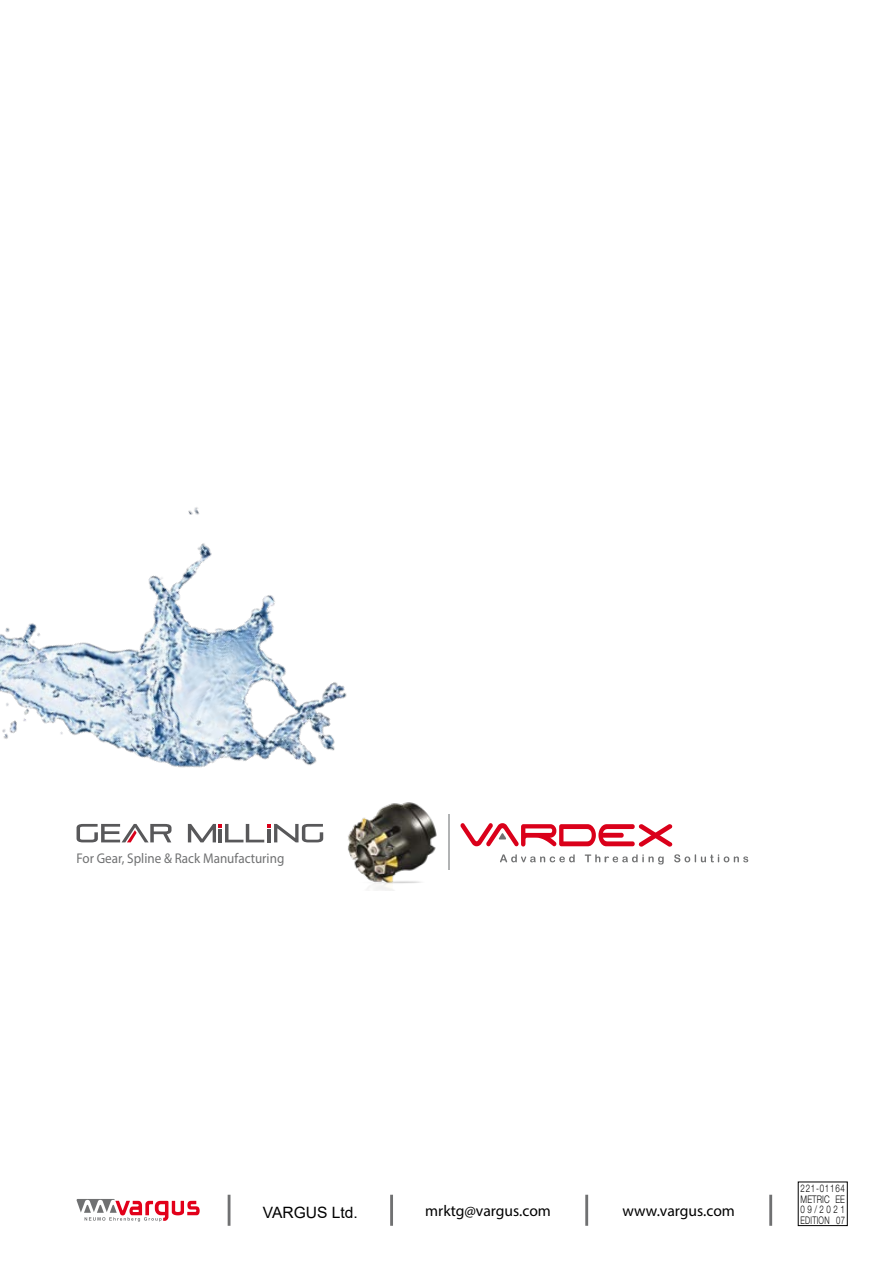
<style>
.page{position:relative;width:893px;height:1263px;background:#fff}
.page>*{position:absolute;margin:0;border:0;box-sizing:border-box;transform-origin:0 0}
.t1{font:15.6px "Myriad Pro";color:#000}
.t2{font:15.6px "Arial";color:#000}
.t3{font:14.1px "Myriad Pro";color:#707172;scale:.93 1}
.t4{font:300 10.5px/10.5px "Helvetica Neue";letter-spacing:.03em;color:#000;text-align:justify;scale:.76 1}
</style>
<div class="page">
<img style="left:0;top:507px;width:347px;height:336px">
<svg style="left:77px;top:1199px;width:123px;height:22px"></svg>
<hr style="left:390px;top:1195px;width:3px;height:31px;background:#707172">
<hr style="left:585px;top:1195px;width:3px;height:31px;background:#707172">
<hr style="left:769px;top:1195px;width:3px;height:31px;background:#707172">
<hr style="left:228px;top:1195px;width:2px;height:31px;background:#707172">
<svg style="left:500px;top:854px;width:75px;height:8px"></svg>
<svg style="left:585px;top:854px;width:79px;height:10px"></svg>
<svg style="left:674px;top:854px;width:74px;height:8px"></svg>
<svg style="left:460px;top:823px;width:213px;height:24px"></svg>
<hr style="left:449px;top:814px;width:1px;height:56px;background:#b1b3b4">
<svg style="left:77px;top:824px;width:95px;height:18px"></svg>
<svg style="left:188px;top:824px;width:135px;height:18px"></svg>
<img style="left:340px;top:800px;width:97px;height:91px">
<h2 class="t3" style="left:77px;top:849px;width:225px">For Gear, Spline &amp; Rack Manufacturing</h2>
<h1 class="t2" style="left:263px;top:1202px;width:97px">VARGUS Ltd.</h1>
<h1 class="t1" style="left:425px;top:1201px;width:127px">mrktg@vargus.com</h1>
<h1 class="t1" style="left:622px;top:1201px;width:114px">www.vargus.com</h1>
<p class="t4" style="left:800px;top:1183px;width:60px">221-01164<br>METRIC EE 09/2021<br>EDITION 07</p>
</div>
